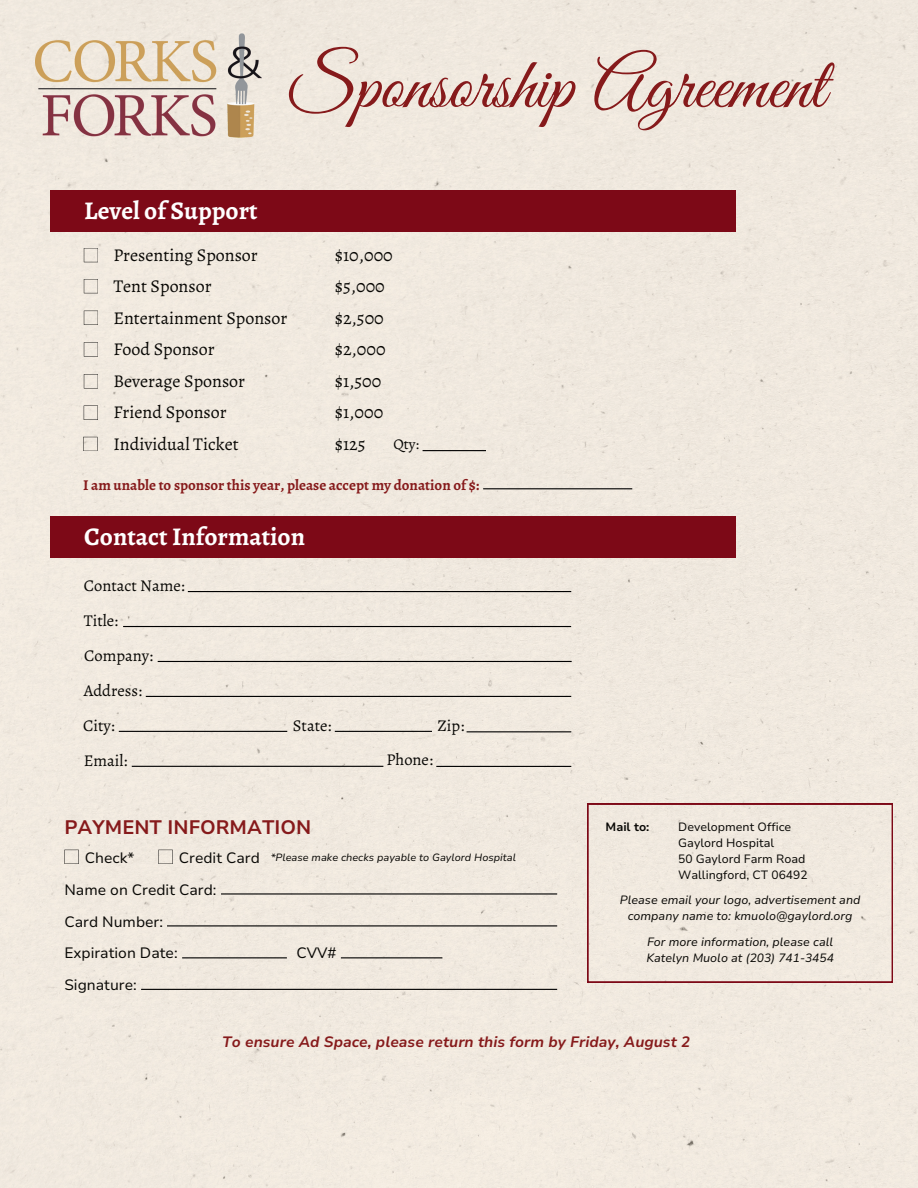
<style>
.page{position:relative;width:918px;height:1188px;background:#f0e9df}
.page>*{position:absolute;margin:0;border:0;box-sizing:border-box;transform-origin:0 0}
.t1{font:73.95px "Great Vibes";color:#861a1b}
.t2{font:700 25.5px "Alegreya";color:#fff}
.t3{font:700 19.5px "Nunito Sans 10 pt";color:#861a1b}
.t4{font:18px/31.5px "Alegreya";color:#080704}
.t5{font:16.5px/35px "Alegreya";color:#080704}
.t6{font:15px/31.8px "Nunito Sans 10 pt";color:#080704}
.t7{font:700 15px "Alegreya";color:#861a1b}
.t8{font:italic 700 15px "Nunito Sans 10 pt";color:#861a1b}
.t9{font:15px "Alegreya";color:#080704}
.t10{font:italic 12px/16.2px "Nunito Sans 10 pt";color:#080704;text-align:center}
.t11{font:12px/16px "Nunito Sans 10 pt";color:#080704}
.t12{font:700 12px "Nunito Sans 10 pt";color:#080704}
.t13{font:italic 10.5px "Nunito Sans 10 pt";color:#080704}
.s1{font-style:normal;font-size:15px}
</style>
<div class="page">
<svg style="left:84px;top:248px;width:14px;height:14px"></svg>
<svg style="left:84px;top:279px;width:14px;height:14px"></svg>
<svg style="left:84px;top:311px;width:14px;height:14px"></svg>
<svg style="left:84px;top:342px;width:14px;height:15px"></svg>
<svg style="left:84px;top:374px;width:14px;height:14px"></svg>
<svg style="left:84px;top:406px;width:14px;height:14px"></svg>
<hr style="left:483px;top:488px;width:149px;height:1px;background:#000">
<hr style="left:188px;top:591px;width:383px;height:1px;background:#000">
<hr style="left:221px;top:893px;width:336px;height:2px;background:#000">
<hr style="left:167px;top:925px;width:390px;height:1px;background:#000">
<hr style="left:182px;top:957px;width:105px;height:1px;background:#000">
<hr style="left:141px;top:989px;width:416px;height:1px;background:#000">
<svg style="left:64px;top:850px;width:15px;height:14px"></svg>
<svg style="left:158px;top:850px;width:15px;height:14px"></svg>
<hr style="left:341px;top:957px;width:101px;height:1px;background:#000">
<div style="left:588px;top:804px;width:304px;height:178px;background:#f0e9df"></div>
<img style="left:36px;top:27px;width:226px;height:116px">
<div style="left:50px;top:190px;width:685px;height:42px;background:#7d0917"></div>
<div style="left:50px;top:516px;width:685px;height:41px;background:#7d0917"></div>
<hr style="left:123px;top:626px;width:448px;height:1px;background:#000">
<hr style="left:158px;top:661px;width:414px;height:1px;background:#000">
<hr style="left:146px;top:696px;width:425px;height:1px;background:#000">
<hr style="left:119px;top:731px;width:168px;height:1px;background:#000">
<hr style="left:335px;top:731px;width:97px;height:1px;background:#000">
<hr style="left:467px;top:731px;width:104px;height:1px;background:#000">
<hr style="left:132px;top:766px;width:251px;height:1px;background:#000">
<hr style="left:436px;top:766px;width:135px;height:1px;background:#000">
<svg style="left:83px;top:437px;width:15px;height:14px"></svg>
<hr style="left:423px;top:450px;width:63px;height:1px;background:#000">
<h2 class="t2" style="left:84px;top:193px;width:175px">Level of Support</h2>
<h1 class="t1" style="left:289px;top:44px;width:538px">Sponsorship Agreement</h1>
<p class="t4" style="left:113px;top:239px;width:176px">Presenting Sponsor<br>Tent Sponsor<br>Entertainment Sponsor<br>Food Sponsor<br>Beverage Sponsor<br>Friend Sponsor<br>Individual Ticket</p>
<p class="t4" style="left:335px;top:239px;width:60px">$10,000 $5,000 $2,500 $2,000 $1,500 $1,000 $125</p>
<p class="t9" style="left:393px;top:435px;width:27px">Qty:</p>
<p class="t7" style="left:83px;top:474px;width:398px">I am unable to sponsor this year, please accept my donation of $:</p>
<h2 class="t2" style="left:84px;top:519px;width:222px">Contact Information</h2>
<p class="t5" style="left:84px;top:568px;width:102px">Contact Name:</p>
<p class="t5" style="left:83px;top:603px;width:72px">Title:<br>Company:<br>Address:<br>City:</p>
<p class="t5" style="left:293px;top:708px;width:40px">State:</p>
<p class="t5" style="left:438px;top:708px;width:28px">Zip:</p>
<p class="t5" style="left:84px;top:743px;width:45px">Email:</p>
<p class="t5" style="left:387px;top:742px;width:48px">Phone:</p>
<p class="t3" style="left:64px;top:813px;width:248px">PAYMENT INFORMATION</p>
<p class="t6" style="left:85px;top:841px;width:51px">Check*</p>
<p class="t13" style="left:179px;top:850px;width:339px"><span class="s1">Credit Card</span> *Please make checks payable to Gaylord Hospital</p>
<p class="t6" style="left:64px;top:873px;width:154px">Name on Credit Card:<br>Card Number:<br>Expiration Date:<br>Signature:</p>
<p class="t6" style="left:297px;top:937px;width:42px">CVV#</p>
<p class="t12" style="left:606px;top:818px;width:45px">Mail to:</p>
<p class="t11" style="left:678px;top:819px;width:131px">Development Office<br>Gaylord Hospital<br>50 Gaylord Farm Road<br>Wallingford, CT 06492</p>
<p class="t10" style="left:620px;top:891px;width:242px">Please email your logo, advertisement and company name to: kmuolo@gaylord.org</p>
<p class="t10" style="left:646px;top:933px;width:189px;text-align:left">For more information, please call<br>Katelyn Muolo at (203) 741-3454</p>
<p class="t8" style="left:222px;top:1031px;width:469px">To ensure Ad Space, please return this form by Friday, August 2</p>
</div>
